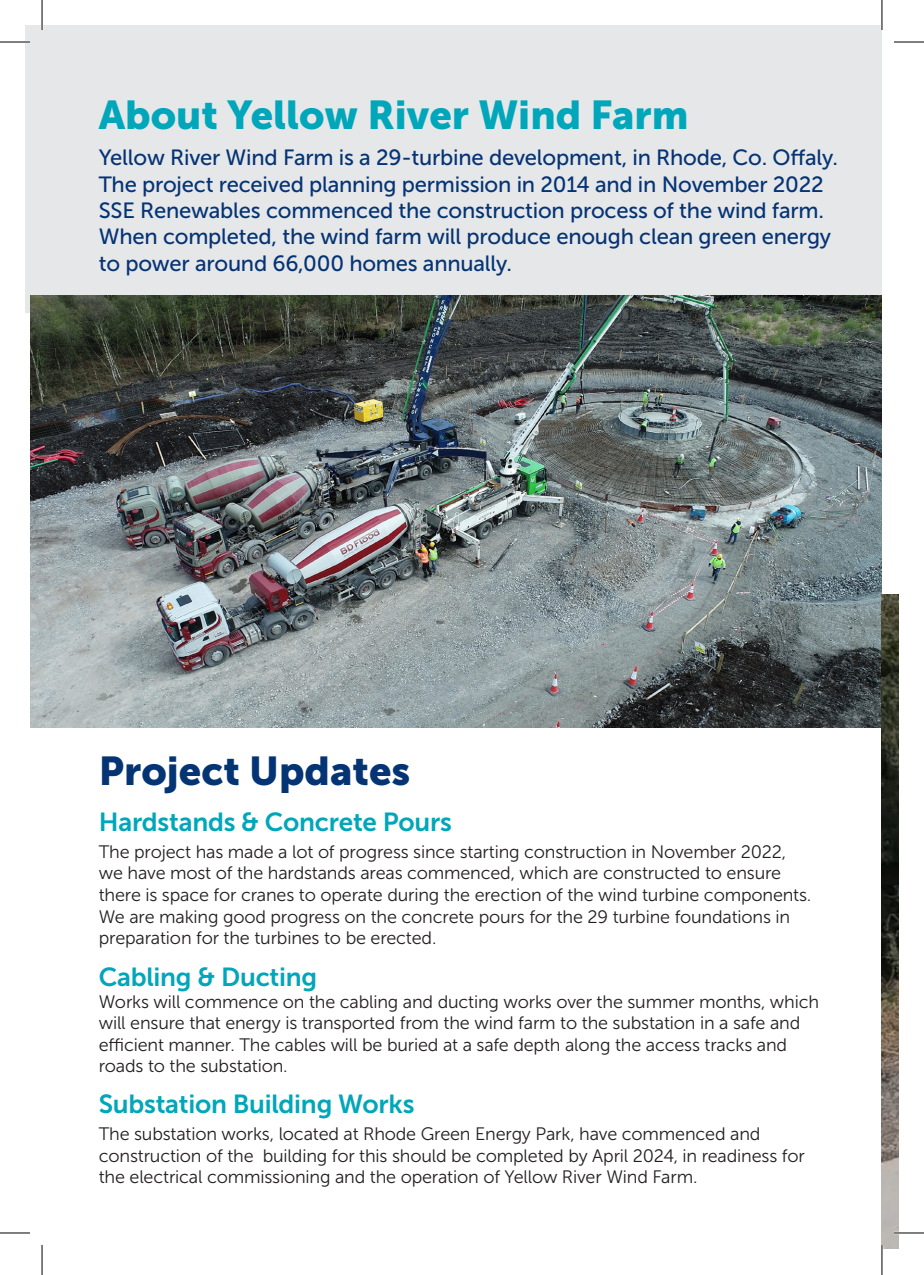
<style>
.page{position:relative;width:924px;height:1275px;background:#fff}
.page>*{position:absolute;margin:0;border:0;box-sizing:border-box;transform-origin:0 0}
.t1{font:40px "Museo Sans 900";color:#00a6b9}
.t2{font:40px "Museo Sans 900";color:#053474}
.t3{font:26px "Museo Sans 700";letter-spacing:-.01em;color:#00a6b9}
.t4{font:22px/26.4px "Museo Sans 500";letter-spacing:-.01em;color:#053474}
.t5{font:18px/21.6px "Museo Sans 300";letter-spacing:-.01em;color:#231f20}
</style>
<div class="page">
<div style="left:25px;top:25px;width:856px;height:287px;background:#e6e7e9"></div>
<img style="left:30px;top:295px;width:851px;height:432px">
<img style="left:881px;top:594px;width:17px;height:654px">
<hr style="left:0;top:41px;width:30px;height:2px;background:#fff">
<hr style="left:893px;top:1231px;width:30px;height:3px;background:#fff">
<hr style="left:41px;top:0;width:2px;height:30px;background:#fff">
<hr style="left:880px;top:0;width:2px;height:30px;background:#fff">
<hr style="left:0;top:42px;width:30px;height:1px;background:#000">
<hr style="left:893px;top:42px;width:30px;height:1px;background:#000">
<hr style="left:0;top:1232px;width:30px;height:1px;background:#000">
<hr style="left:893px;top:1232px;width:30px;height:1px;background:#000">
<hr style="left:42px;top:0;width:1px;height:30px;background:#000">
<hr style="left:42px;top:1245px;width:1px;height:30px;background:#000">
<hr style="left:881px;top:0;width:1px;height:30px;background:#000">
<hr style="left:881px;top:1245px;width:1px;height:30px;background:#000">
<p class="t1" style="left:99px;top:92px;width:591px">About Yellow River Wind Farm</p>
<p class="t4" style="left:99px;top:144px;width:740px">Yellow River Wind Farm is a 29-turbine development, in Rhode, Co. Offaly.<br>The project received planning permission in 2014 and in November 2022<br>SSE Renewables commenced the construction process of the wind farm.<br>When completed, the wind farm will produce enough clean green energy to power around 66,000 homes annually.</p>
<p class="t2" style="left:99px;top:748px;width:313px">Project Updates</p>
<p class="t3" style="left:99px;top:807px;width:354px">Hardstands &amp; Concrete Pours</p>
<p class="t5" style="left:99px;top:841px;width:713px">The project has made a lot of progress since starting construction in November 2022, we have most of the hardstands areas commenced, which are constructed to ensure there is space for cranes to operate during the erection of the wind turbine components.<br>We are making good progress on the concrete pours for the 29 turbine foundations in preparation for the turbines to be erected.</p>
<p class="t3" style="left:99px;top:962px;width:220px">Cabling &amp; Ducting</p>
<p class="t5" style="left:99px;top:990px;width:721px">Works will commence on the cabling and ducting works over the summer months, which will ensure that energy is transported from the wind farm to the substation in a safe and efficient manner. The cables will be buried at a safe depth along the access tracks and roads to the substation.</p>
<p class="t3" style="left:99px;top:1089px;width:317px">Substation Building Works</p>
<p class="t5" style="left:99px;top:1123px;width:707px">The substation works, located at Rhode Green Energy Park, have commenced and construction of the building for this should be completed by April 2024, in readiness for the electrical commissioning and the operation of Yellow River Wind Farm.</p>
</div>
